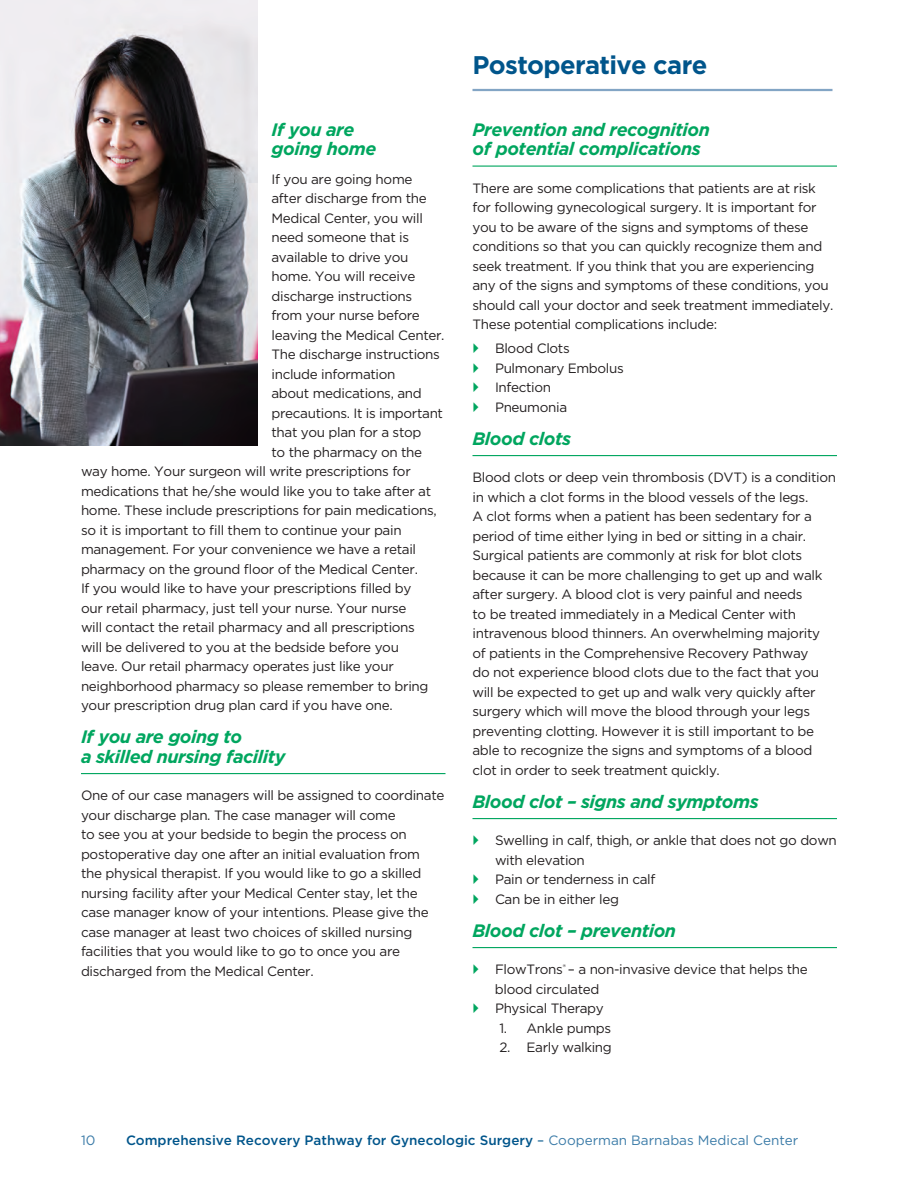
<style>
.page{position:relative;width:918px;height:1188px;background:#fff}
.page>*{position:absolute;margin:0;border:0;box-sizing:border-box;transform-origin:0 0}
.headline_blue{font:700 25.5px "Gotham";letter-spacing:-.025em;color:#00558b}
.subheads_2{font:italic 700 18px/19.5px "Gotham";letter-spacing:-.025em;color:#00a65f}
.body_text{font:italic 700 18px/19.5px "Gotham";letter-spacing:-.025em;color:#00a65f}
.body_text-2{font:13.5px/19.5px "Gotham";letter-spacing:-.025em;color:#231f20}
.bullet_text{font:13.5px/19.5px "Gotham";letter-spacing:-.025em;color:#231f20}
.t1{font:500 13.5px "Gotham";color:#00558b}
.bullet_text_2{font:13.5px "Gotham";letter-spacing:-.025em;color:#231f20}
.t2{font:13.5px "Gotham";color:#3c7ca8}
.s1{font-weight:400}
.s2{font-weight:400;color:#3c7ca8}
</style>
<div class="page">
<hr style="left:81px;top:773px;width:365px;height:1px;background:#00a65f">
<hr style="left:472px;top:166px;width:365px;height:1px;background:#00a65f">
<hr style="left:472px;top:455px;width:365px;height:1px;background:#00a65f">
<hr style="left:472px;top:818px;width:365px;height:1px;background:#00a65f">
<hr style="left:472px;top:947px;width:365px;height:1px;background:#00a65f">
<hr style="left:472px;top:89px;width:360px;height:2px;background:#83a5c5">
<img style="left:0;top:0;width:258px;height:446px">
<p class="body_text" style="left:272px;top:120px;width:106px">If you are going home</p>
<p class="body_text-2" style="left:272px;top:169px;width:143px">If you are going home</p>
<p class="body_text-2" style="left:272px;top:189px;width:157px">after discharge from the</p>
<p class="body_text-2" style="left:272px;top:208px;width:153px">Medical Center, you will</p>
<p class="body_text-2" style="left:272px;top:228px;width:139px">need someone that is</p>
<p class="body_text-2" style="left:272px;top:247px;width:139px">available to drive you</p>
<p class="body_text-2" style="left:272px;top:267px;width:145px">home. You will receive</p>
<p class="body_text-2" style="left:272px;top:286px;width:142px">discharge instructions</p>
<p class="body_text-2" style="left:272px;top:306px;width:150px">from your nurse before</p>
<p class="body_text-2" style="left:272px;top:325px;width:175px">leaving the Medical Center.</p>
<p class="body_text-2" style="left:272px;top:345px;width:170px">The discharge instructions</p>
<p class="body_text-2" style="left:272px;top:364px;width:126px">include information</p>
<p class="body_text-2" style="left:272px;top:384px;width:152px">about medications, and</p>
<p class="body_text-2" style="left:272px;top:403px;width:173px">precautions. It is important</p>
<p class="body_text-2" style="left:272px;top:423px;width:152px">that you plan for a stop</p>
<p class="body_text-2" style="left:272px;top:442px;width:152px">to the pharmacy on the</p>
<p class="body_text-2" style="left:81px;top:461px;width:331px">way home. Your surgeon will write prescriptions for</p>
<p class="body_text-2" style="left:81px;top:481px;width:352px">medications that he/she would like you to take after at</p>
<p class="body_text-2" style="left:81px;top:500px;width:357px">home. These include prescriptions for pain medications,</p>
<p class="body_text-2" style="left:81px;top:520px;width:322px">so it is important to fill them to continue your pain</p>
<p class="body_text-2" style="left:81px;top:539px;width:337px">management. For your convenience we have a retail</p>
<p class="body_text-2" style="left:81px;top:559px;width:338px">pharmacy on the ground floor of the Medical Center.</p>
<p class="body_text-2" style="left:81px;top:578px;width:332px">If you would like to have your prescriptions filled by</p>
<p class="body_text-2" style="left:81px;top:598px;width:327px">our retail pharmacy, just tell your nurse. Your nurse</p>
<p class="body_text-2" style="left:81px;top:617px;width:336px">will contact the retail pharmacy and all prescriptions</p>
<p class="body_text-2" style="left:81px;top:637px;width:320px">will be delivered to you at the bedside before you</p>
<p class="body_text-2" style="left:81px;top:656px;width:314px">leave. Our retail pharmacy operates just like your</p>
<p class="body_text-2" style="left:81px;top:676px;width:349px">neighborhood pharmacy so please remember to bring</p>
<p class="body_text-2" style="left:81px;top:695px;width:313px">your prescription drug plan card if you have one.</p>
<p class="subheads_2" style="left:81px;top:727px;width:206px">If you are going to<br>a skilled nursing facility</p>
<p class="body_text-2" style="left:81px;top:786px;width:365px">One of our case managers will be assigned to coordinate your discharge plan. The case manager will come<br>to see you at your bedside to begin the process on postoperative day one after an initial evaluation from<br>the physical therapist. If you would like to go a skilled nursing facility after your Medical Center stay, let the case manager know of your intentions. Please give the case manager at least two choices of skilled nursing facilities that you would like to go to once you are discharged from the Medical Center.</p>
<p class="headline_blue" style="left:472px;top:48px;width:236px">Postoperative care</p>
<p class="subheads_2" style="left:472px;top:120px;width:239px">Prevention and recognition of potential complications</p>
<p class="body_text-2" style="left:472px;top:178px;width:362px">There are some complications that patients are at risk for following gynecological surgery. It is important for you to be aware of the signs and symptoms of these conditions so that you can quickly recognize them and seek treatment. If you think that you are experiencing any of the signs and symptoms of these conditions, you should call your doctor and seek treatment immediately.<br>These potential complications include:</p>
<p class="bullet_text" style="left:495px;top:339px;width:76px">Blood Clots</p>
<p class="bullet_text" style="left:495px;top:358px;width:130px">Pulmonary Embolus</p>
<p class="bullet_text" style="left:495px;top:378px;width:58px">Infection</p>
<p class="bullet_text" style="left:495px;top:397px;width:74px">Pneumonia</p>
<p class="subheads_2" style="left:472px;top:429px;width:100px">Blood clots</p>
<p class="body_text-2" style="left:472px;top:468px;width:365px">Blood clots or deep vein thrombosis (DVT) is a condition in which a clot forms in the blood vessels of the legs.<br>A clot forms when a patient has been sedentary for a period of time either lying in bed or sitting in a chair.<br>Surgical patients are commonly at risk for blot clots because it can be more challenging to get up and walk after surgery. A blood clot is very painful and needs<br>to be treated immediately in a Medical Center with intravenous blood thinners. An overwhelming majority of patients in the Comprehensive Recovery Pathway<br>do not experience blood clots due to the fact that you will be expected to get up and walk very quickly after surgery which will move the blood through your legs preventing clotting. However it is still important to be able to recognize the signs and symptoms of a blood clot in order to seek treatment quickly.</p>
<p class="subheads_2" style="left:472px;top:792px;width:288px">Blood clot – signs and symptoms</p>
<p class="bullet_text" style="left:495px;top:831px;width:343px">Swelling in calf, thigh, or ankle that does not go down with elevation</p>
<p class="bullet_text" style="left:495px;top:870px;width:162px">Pain or tenderness in calf</p>
<p class="bullet_text" style="left:495px;top:889px;width:125px">Can be in either leg</p>
<p class="subheads_2" style="left:472px;top:921px;width:205px">Blood clot – prevention</p>
<p class="bullet_text" style="left:495px;top:960px;width:314px">FlowTrons<sup>®</sup> – a non-invasive device that helps the blood circulated</p>
<p class="bullet_text" style="left:495px;top:999px;width:110px">Physical Therapy</p>
<p class="bullet_text_2" style="left:500px;top:1019px;width:113px">1. Ankle pumps</p>
<p class="bullet_text_2" style="left:500px;top:1039px;width:114px">2. Early walking</p>
<p class="t2" style="left:81px;top:1131px;width:16px">10</p>
<p class="t1" style="left:126px;top:1131px;width:674px">Comprehensive Recovery Pathway for Gynecologic Surgery <span class="s1">–</span> <span class="s2">Cooperman Barnabas Medical Center</span></p>
</div>
